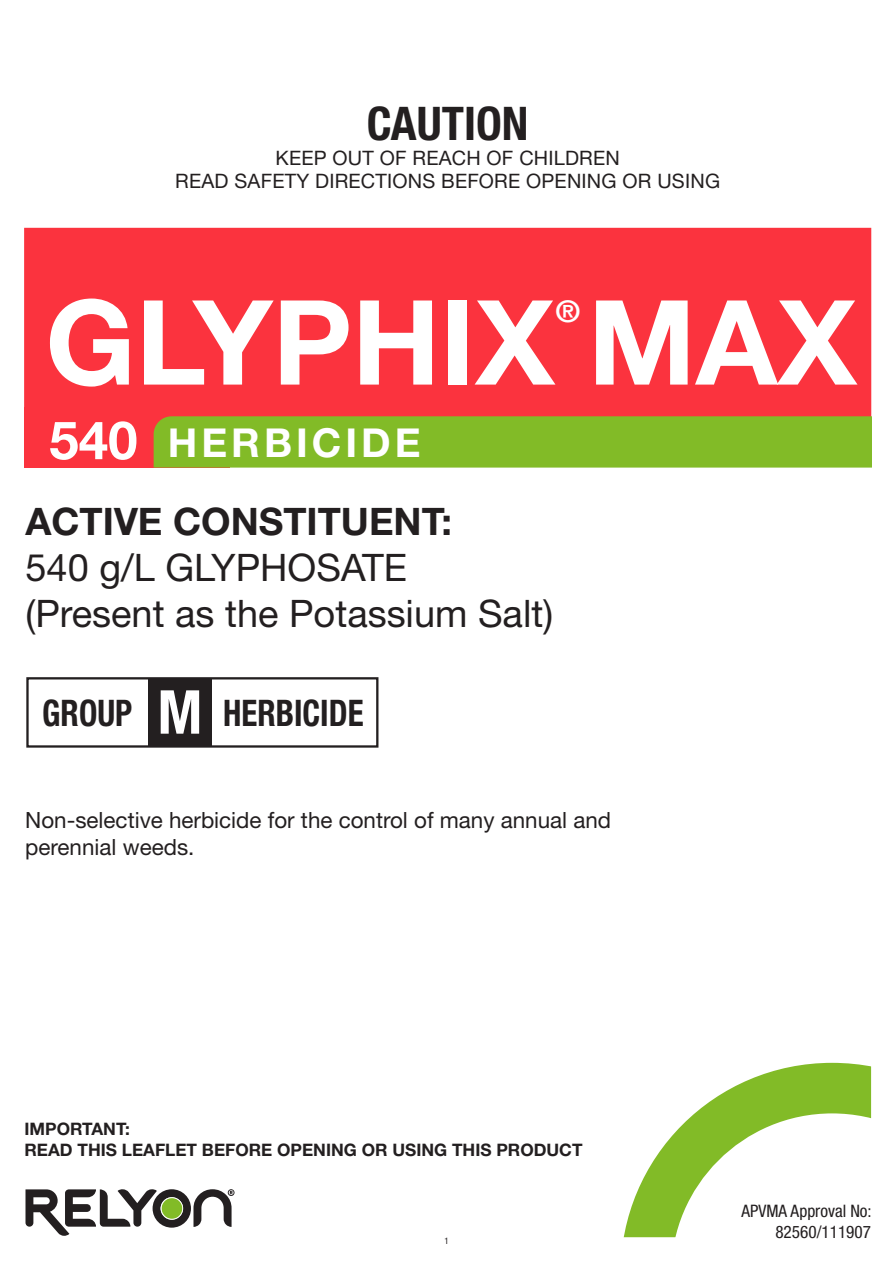
<style>
.page{position:relative;width:893px;height:1263px;background:#fff}
.page>*{position:absolute;margin:0;border:0;box-sizing:border-box;transform-origin:0 0}
.t1{font:700 117.75px "Helvetica Neue LT Std";color:#fff}
.t2{font:700 condensed 46.5px "Helvetica Neue LT Std";color:#231f20}
.t3{font:700 39.9px "Helvetica Neue LT Std";letter-spacing:.1em;color:#fff}
.t4{font:37.95px/46px "Helvetica Neue LT Std";color:#231f20}
.t5{font:700 37.95px "Helvetica Neue LT Std";color:#231f20}
.t6{font:700 condensed 36.6px "Helvetica Neue LT Std";color:#231f20;scale:.9 1}
.t7{font:700 30px "Helvetica Neue LT Std";color:#fff}
.t8{font:22.35px/26.8px "Helvetica Neue LT Std";color:#231f20}
.t9{font:19.95px/23px "Helvetica Neue LT Std";letter-spacing:.01em;color:#231f20;text-align:center}
.t10{font:700 17.25px/20.7px "Helvetica Neue LT Std";color:#231f20}
.t11{font:condensed 17.25px/20.7px "Helvetica Neue LT Std";color:#231f20;text-align:right}
.t12{font:condensed 9px "Helvetica Neue LT Pro";color:#231f20}
.s1{font-size:52.95px}
.s2{font-size:60.6px;color:#fff}
</style>
<div class="page">
<svg style="left:26px;top:1189px;width:209px;height:47px"></svg>
<svg style="left:623px;top:1063px;width:248px;height:174px"></svg>
<div style="left:24px;top:228px;width:847px;height:209px;background:#fb333e"></div>
<div style="left:24px;top:407px;width:205px;height:61px;background:#fb333e"></div>
<div style="left:154px;top:416px;width:717px;height:52px;background:#82bb27"></div>
<div style="left:26px;top:677px;width:352px;height:71px;border:2px solid #231f20"></div>
<div style="left:148px;top:678px;width:63px;height:68px;background:#231f20"></div>
<h2 class="t2" style="left:367px;top:95px;width:163px">CAUTION</h2>
<p class="t9" style="left:175px;top:146px;width:546px">KEEP OUT OF REACH OF CHILDREN<br>READ SAFETY DIRECTIONS BEFORE OPENING OR USING</p>
<h1 class="t1" style="left:45px;top:270px;width:813px">GLYPHIX MAX</h1>
<h3 class="t7" style="left:556px;top:293px;width:26px">®</h3>
<h3 class="t3" style="left:49px;top:418px;width:373px"><span class="s1">540</span> HERBICIDE</h3>
<h3 class="t5" style="left:26px;top:498px;width:428px">ACTIVE CONSTITUENT:</h3>
<h3 class="t4" style="left:26px;top:544px;width:529px">540 g/L GLYPHOSATE (Present as the Potassium Salt)</h3>
<h3 class="t6" style="left:42px;top:691px;width:359px">GROUP <span class="s2">M</span> HERBICIDE</h3>
<p class="t8" style="left:25px;top:806px;width:587px">Non-selective herbicide for the control of many annual and perennial weeds.</p>
<p class="t10" style="left:25px;top:1118px;width:560px">IMPORTANT:<br>READ THIS LEAFLET BEFORE OPENING OR USING THIS PRODUCT</p>
<p class="t12" style="left:444px;top:1235px;width:6px">1</p>
<p class="t11" style="left:741px;top:1200px;width:132px">APVMA Approval No:<br>82560/111907</p>
</div>
